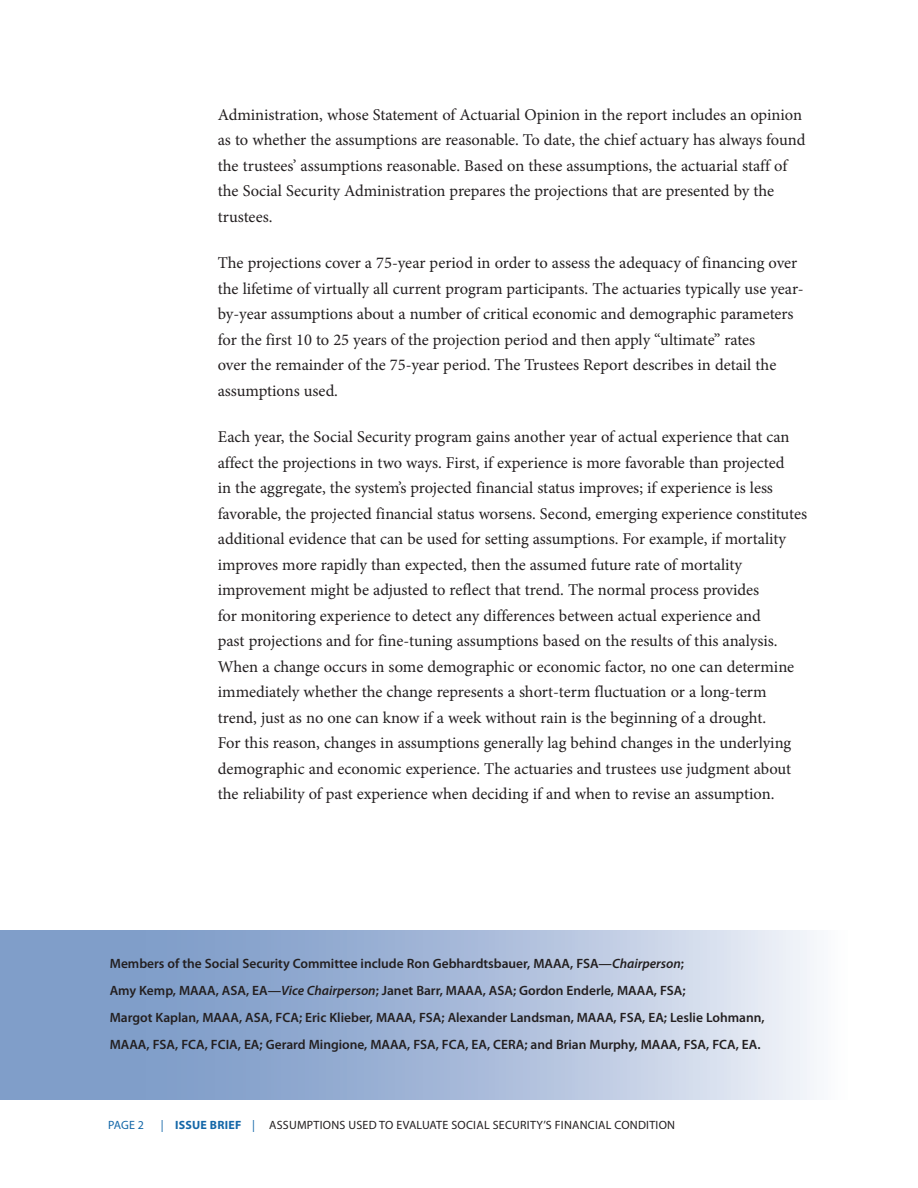
<style>
.page{position:relative;width:918px;height:1188px;background:#fff}
.page>*{position:absolute;margin:0;border:0;box-sizing:border-box;transform-origin:0 0}
.text{font:16.5px/25.5px "Minion Pro";color:#231f20}
.Committee_names{font:600 13.5px/27px "Myriad Pro";color:#231f20}
.t1{font:12px "Myriad Pro";letter-spacing:.02em;color:#231f20}
.t2{font:12px "Myriad Pro";color:#1367a8}
.s1{font-style:italic}
.s2{color:#1367a8}
.s3{font-weight:700;color:#1367a8}
</style>
<div class="page">
<svg style="left:0;top:931px;width:814px;height:169px;background:#a6b9d9"></svg>
<p class="text" style="left:218px;top:102px;width:589px">Administration, whose Statement of Actuarial Opinion in the report includes an opinion as to whether the assumptions are reasonable. To date, the chief actuary has always found the trustees’ assumptions reasonable. Based on these assumptions, the actuarial staff of the Social Security Administration prepares the projections that are presented by the trustees.</p>
<p class="text" style="left:218px;top:251px;width:587px">The projections cover a 75-year period in order to assess the adequacy of financing over the lifetime of virtually all current program participants. The actuaries typically use year&shy;by-year assumptions about a number of critical economic and demographic parameters for the first 10 to 25 years of the projection period and then apply “ultimate” rates<br>over the remainder of the 75-year period. The Trustees Report describes in detail the assumptions used.</p>
<p class="text" style="left:218px;top:425px;width:591px">Each year, the Social Security program gains another year of actual experience that can affect the projections in two ways. First, if experience is more favorable than projected<br>in the aggregate, the system’s projected financial status improves; if experience is less favorable, the projected financial status worsens. Second, emerging experience constitutes additional evidence that can be used for setting assumptions. For example, if mortality improves more rapidly than expected, then the assumed future rate of mortality improvement might be adjusted to reflect that trend. The normal process provides<br>for monitoring experience to detect any differences between actual experience and<br>past projections and for fine-tuning assumptions based on the results of this analysis.<br>When a change occurs in some demographic or economic factor, no one can determine immediately whether the change represents a short-term fluctuation or a long-term trend, just as no one can know if a week without rain is the beginning of a drought.<br>For this reason, changes in assumptions generally lag behind changes in the underlying demographic and economic experience. The actuaries and trustees use judgment about the reliability of past experience when deciding if and when to revise an assumption.</p>
<p class="Committee_names" style="left:110px;top:950px;width:656px">Members of the Social Security Committee include Ron Gebhardtsbauer, MAAA, FSA—<span class="s1">Chairperson</span>;<br>Amy Kemp, MAAA, ASA, EA—<span class="s1">Vice Chairperson</span>; Janet Barr, MAAA, ASA; Gordon Enderle, MAAA, FSA;<br>Margot Kaplan, MAAA, ASA, FCA; Eric Klieber, MAAA, FSA; Alexander Landsman, MAAA, FSA, EA; Leslie Lohmann, MAAA, FSA, FCA, FCIA, EA; Gerard Mingione, MAAA, FSA, FCA, EA, CERA; and Brian Murphy, MAAA, FSA, FCA, EA.</p>
<p class="t2" style="left:108px;top:1118px;width:37px">PAGE 2</p>
<p class="t1" style="left:161px;top:1118px;width:516px"><span class="s2">|</span> <span class="s3">ISSUE BRIEF</span> <span class="s2">|</span> ASSUMPTIONS USED TO EVALUATE SOCIAL SECURITY’S FINANCIAL CONDITION</p>
</div>
